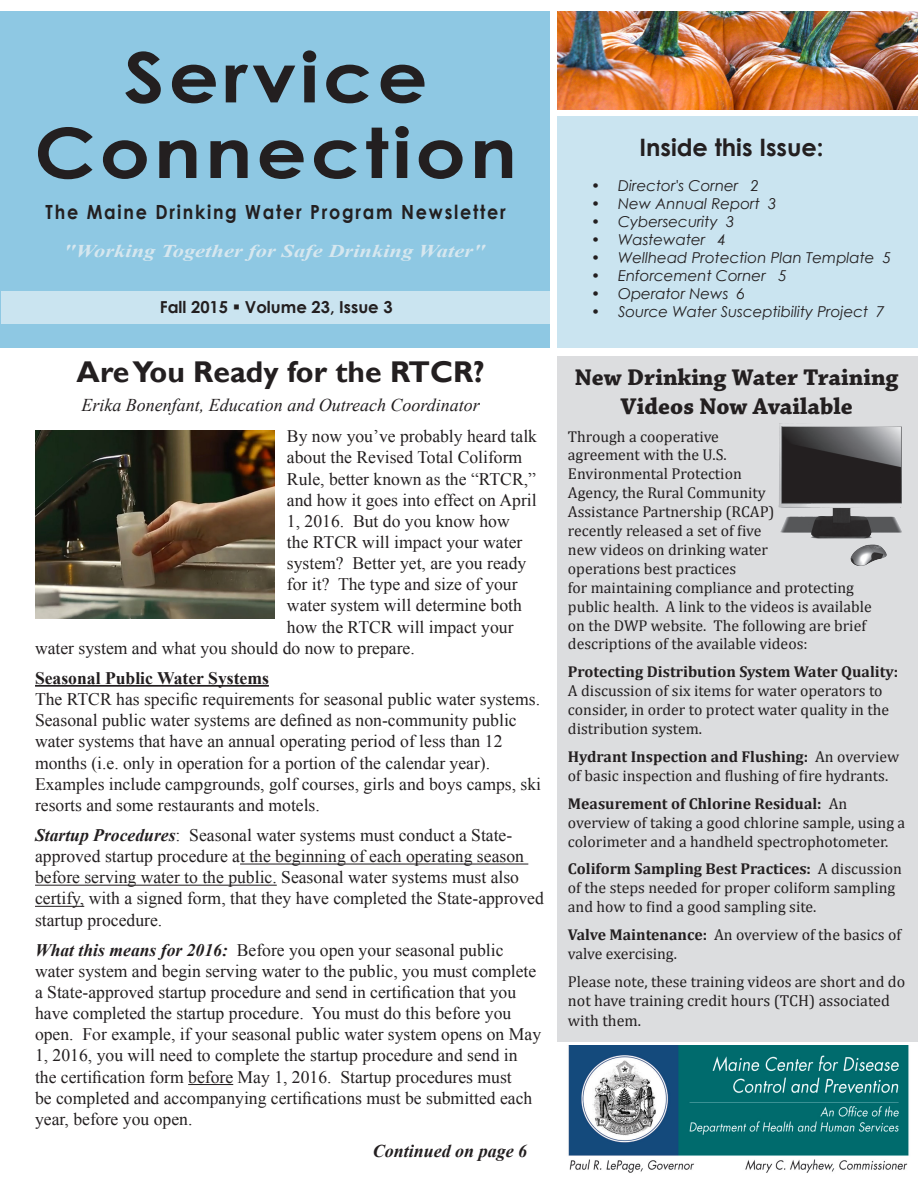
<style>
.page{position:relative;width:918px;height:1188px;background:#fff}
.page>*{position:absolute;margin:0;border:0;box-sizing:border-box;transform-origin:0 0}
.t1{font:700 69.3px/75.6px "Century Gothic";letter-spacing:.05em;color:#231f20;text-align:center;scale:1.14 1}
.t2{font:700 30px "Gill Sans";color:#231f20}
.t3{font:700 24px/28.8px "Chaparral Pro";color:#231f20;text-align:center}
.t4{font:700 24px "Century Gothic";color:#231f20}
.t5{font:700 19.5px "Century Gothic";letter-spacing:.1em;color:#231f20;scale:.9 1}
.t6{font:italic 18px "Times New Roman";color:#231f20}
.t7{font:italic 700 18px "Times New Roman";color:#d6e7ef;scale:1.25 1}
.t8{font:italic 700 18px "Times New Roman";color:#231f20}
.t9{font:17.7px/21.1px "Times New Roman";color:#231f20}
.t10{font:700 17.7px "Times New Roman";color:#231f20}
.t11{font:700 16.5px "Century Gothic";color:#231f20}
.t12{font:15.9px/19.2px "Cambria";color:#231f20}
.t13{font:15.75px/18.9px "Cambria";color:#231f20}
.t14{font:italic 15px "Century Gothic";color:#231f20}
.s1{font-weight:700;font-style:italic}
.s2{font-weight:700}
.s3{font-size:15.9px}
</style>
<div class="page">
<img style="left:557px;top:12px;width:361px;height:97px">
<div style="left:557px;top:116px;width:361px;height:232px;background:#cae4f0"></div>
<div style="left:0;top:12px;width:549px;height:336px;background:#8ec8e3"></div>
<div style="left:1px;top:291px;width:548px;height:32px;background:#cae4f0"></div>
<img style="left:568px;top:1045px;width:341px;height:128px">
<div style="left:557px;top:356px;width:361px;height:686px;background:#dcdddf"></div>
<img style="left:778px;top:423px;width:124px;height:143px">
<hr style="left:35px;top:685px;width:234px;height:2px;background:#231f20">
<hr style="left:240px;top:864px;width:288px;height:1px;background:#231f20">
<hr style="left:35px;top:885px;width:242px;height:1px;background:#231f20">
<hr style="left:35px;top:906px;width:49px;height:1px;background:#231f20">
<hr style="left:188px;top:1084px;width:45px;height:1px;background:#231f20">
<img style="left:35px;top:430px;width:239px;height:189px">
<p class="t1" style="left:34px;top:36px;width:425px">Service<br>Connection</p>
<p class="t5" style="left:46px;top:197px;width:513px">The Maine Drinking Water Program Newsletter</p>
<p class="t7" style="left:63px;top:238px;width:339px">"Working Together for Safe Drinking Water"</p>
<p class="t11" style="left:160px;top:295px;width:234px">Fall 2015 ▪ Volume 23, Issue 3</p>
<p class="t2" style="left:77px;top:354px;width:410px">Are You Ready for the RTCR?</p>
<p class="t6" style="left:81px;top:393px;width:400px">Erika Bonenfant, Education and Outreach Coordinator</p>
<p class="t9" style="left:287px;top:425px;width:252px">By now you’ve probably heard talk</p>
<p class="t9" style="left:287px;top:447px;width:237px">about the Revised Total Coliform</p>
<p class="t9" style="left:287px;top:468px;width:251px">Rule, better known as the “RTCR,”</p>
<p class="t9" style="left:287px;top:489px;width:251px">and how it goes into effect on April</p>
<p class="t9" style="left:287px;top:510px;width:224px">1, 2016. But do you know how</p>
<p class="t9" style="left:287px;top:531px;width:237px">the RTCR will impact your water</p>
<p class="t9" style="left:287px;top:552px;width:241px">system? Better yet, are you ready</p>
<p class="t9" style="left:287px;top:574px;width:232px">for it? The type and size of your</p>
<p class="t9" style="left:287px;top:595px;width:236px">water system will determine both</p>
<p class="t9" style="left:287px;top:616px;width:228px">how the RTCR will impact your</p>
<p class="t9" style="left:35px;top:637px;width:381px">water system and what you should do now to prepare.</p>
<p class="t10" style="left:35px;top:666px;width:235px">Seasonal Public Water Systems</p>
<p class="t9" style="left:35px;top:688px;width:508px">The RTCR has specific requirements for seasonal public water systems.<br>Seasonal public water systems are defined as non-community public water systems that have an annual operating period of less than 12 months (i.e. only in operation for a portion of the calendar year).<br>Examples include campgrounds, golf courses, girls and boys camps, ski resorts and some restaurants and motels.</p>
<p class="t9" style="left:35px;top:824px;width:510px"><span class="s1">Startup Procedures</span>: Seasonal water systems must conduct a State&shy;approved startup procedure at the beginning of each operating season before serving water to the public. Seasonal water systems must also certify, with a signed form, that they have completed the State-approved startup procedure.</p>
<p class="t9" style="left:35px;top:939px;width:508px"><span class="s1">What this means for 2016:</span> Before you open your seasonal public water system and begin serving water to the public, you must complete a State-approved startup procedure and send in certification that you have completed the startup procedure. You must do this before you open. For example, if your seasonal public water system opens on May 1, 2016, you will need to complete the startup procedure and send in the certification form before May 1, 2016. Startup procedures must<br>be completed and accompanying certifications must be submitted each year, before you open.</p>
<p class="t8" style="left:373px;top:1138px;width:156px">Continued on page 6</p>
<p class="t4" style="left:639px;top:129px;width:186px">Inside this Issue:</p>
<p class="t14" style="left:591px;top:175px;width:170px">• Director's Corner 2</p>
<p class="t14" style="left:591px;top:193px;width:187px">• New Annual Report 3</p>
<p class="t14" style="left:591px;top:211px;width:145px">• Cybersecurity 3</p>
<p class="t14" style="left:591px;top:229px;width:137px">• Wastewater 4</p>
<p class="t14" style="left:591px;top:247px;width:302px">• Wellhead Protection Plan Template 5</p>
<p class="t14" style="left:591px;top:265px;width:197px">• Enforcement Corner 5</p>
<p class="t14" style="left:591px;top:283px;width:156px">• Operator News 6</p>
<p class="t14" style="left:591px;top:301px;width:295px">• Source Water Susceptibility Project 7</p>
<p class="t3" style="left:575px;top:364px;width:325px">New Drinking Water Training<br>Videos Now Available</p>
<p class="t13" style="left:568px;top:427px;width:305px">Through a cooperative<br>agreement with the U.S.<br>Environmental Protection<br>Agency, the Rural Community<br>Assistance Partnership (RCAP)<br>recently released a set of five<br>new videos on drinking water<br>operations best practices<br>for maintaining compliance and protecting public health. A link to the videos is available on the DWP website. The following are brief descriptions of the available videos:</p>
<p class="t13" style="left:568px;top:662px;width:332px"><span class="s2">Protecting Distribution System Water Quality:<br></span>A discussion of six items for water operators to consider, in order to protect water quality in the distribution system.</p>
<p class="t13" style="left:568px;top:747px;width:333px"><span class="s2">Hydrant Inspection and Flushing:</span> An overview of basic inspection and flushing of fire hydrants.</p>
<p class="t13" style="left:568px;top:794px;width:339px"><span class="s2">Measurement of Chlorine Residual:</span> An overview of taking a good chlorine sample, using a colorimeter and a handheld spectrophotometer.</p>
<p class="t13" style="left:568px;top:860px;width:335px"><span class="s2">Coliform Sampling Best Practices:</span> A discussion of the steps needed for proper coliform sampling and how to find a good sampling site.</p>
<p class="t13" style="left:568px;top:925px;width:335px"><span class="s2">Valve Maintenance:</span> An overview of the basics of valve exercising.</p>
<p class="t13" style="left:568px;top:972px;width:339px">Please note, these training videos are short and <span class="s3">do</span></p>
<p class="t12" style="left:568px;top:991px;width:323px">not have training credit hours (TCH) associated with them.</p>
</div>
